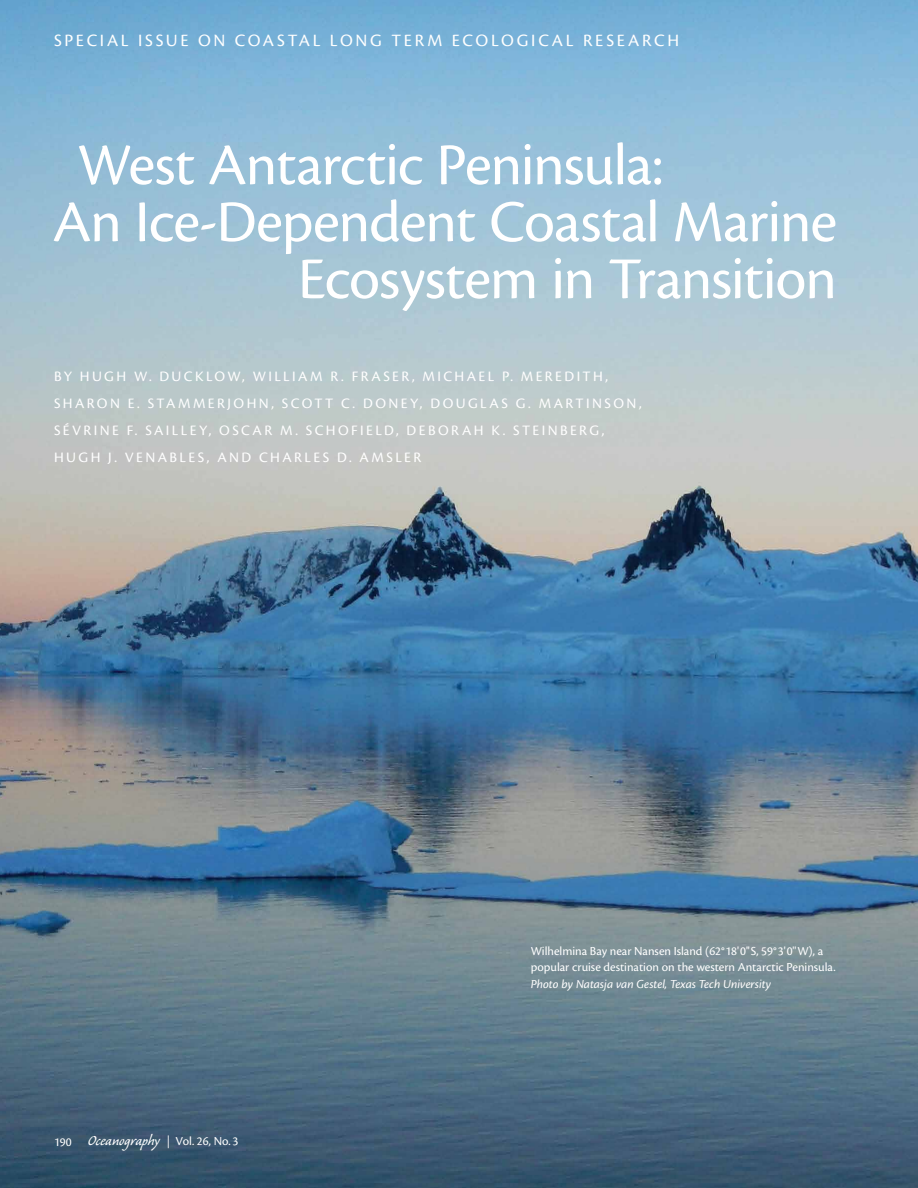
<style>
.page{position:relative;width:918px;height:1188px;background:#fff}
.page>*{position:absolute;margin:0;border:0;box-sizing:border-box;transform-origin:0 0}
.t1{font:61.5px "Cronos Pro";letter-spacing:-.015em;color:#fff}
.t2{font:18px "Cronos Pro";letter-spacing:.15em;color:#fff}
.t3{font:15px/27px "Cronos Pro";letter-spacing:.16em;color:#fff}
.t4{font:12.75px/16.5px "Cronos Pro";color:#fff}
.t5{font:italic 12.75px "Cronos Pro";letter-spacing:-.005em;color:#fff}
.s1{font-family:"Caliban";font-size:18px}
.s2{font-family:"Minion Pro"}
</style>
<div class="page">
<img style="left:0;top:0;width:918px;height:1188px">
<p class="t2" style="left:54px;top:30px;width:289px">SPECIAL ISSUE ON COASTAL LON</p>
<p class="t2" style="left:370px;top:30px;width:310px">G TERM ECO LO GICAL RESEARCH</p>
<h1 class="t1" style="left:77px;top:130px;width:587px">WEST ANTARCTIC PENINSULA:</h1>
<h1 class="t1" style="left:53px;top:187px;width:786px">AN ICE-DEPENDENT COASTAL MARINE</h1>
<h1 class="t1" style="left:298px;top:244px;width:540px">ECOSYSTEM IN TRANSITION</h1>
<p class="t3" style="left:54px;top:363px;width:556px">BY HUGH W. DUCKLOW, WILLIAM R. FRASER, MICHAEL P. MERED ITH,<br>SHARON</p>
<p class="t3" style="left:128px;top:390px;width:476px">E. STAMMERJO HN , SCOTT C. DON EY, DO UGLAS G. MARTINSON</p>
<p class="t3" style="left:639px;top:390px;width:4px">,</p>
<p class="t3" style="left:54px;top:417px;width:552px">SÉV RINE F. SAILLEY, OSCAR M. SCHOF IELD, DEBO RAH K. STEINB ERG,<br>HUGH J. VENAB LES, AND</p>
<p class="t3" style="left:259px;top:444px;width:164px">CHARLES D. AMSLER</p>
<p class="t4" style="left:54px;top:1133px;width:186px">190 <span class="s1">Oceanography</span> <span class="s2">|</span> VOL. 26, NO. 3</p>
<p class="t4" style="left:531px;top:943px;width:306px">WILHELMINA BAY NEAR NANSEN ISLAND (62°18'0''S, 59°3'0''W), A<br>POPULAR CRUISE DESTINATION ON THE WESTERN ANTARCTIC PENINSULA.</p>
<p class="t5" style="left:531px;top:977px;width:242px">Photo by Natasja van Gestel, Texas Tech University</p>
</div>
